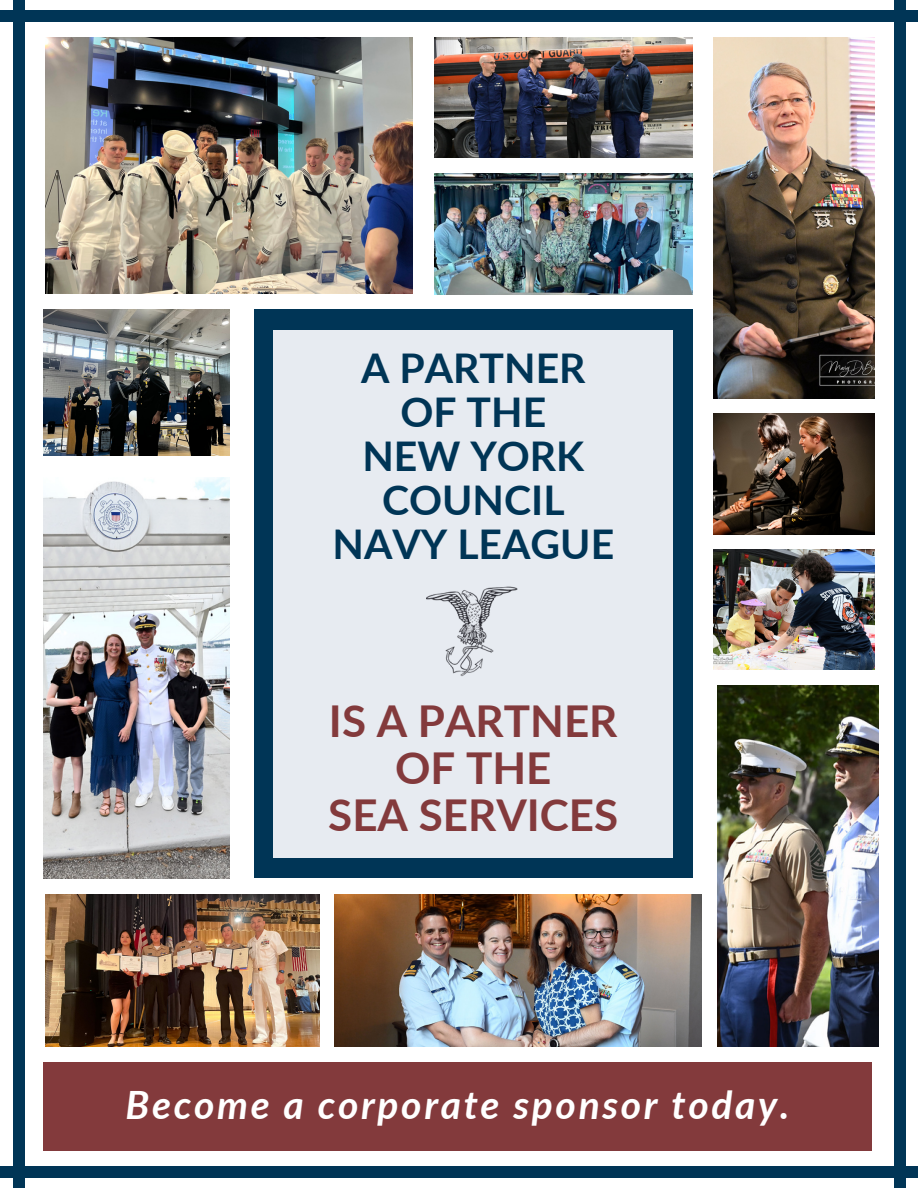
<style>
.page{position:relative;width:918px;height:1188px;background:#fff}
.page>*{position:absolute;margin:0;border:0;box-sizing:border-box;transform-origin:0 0}
.t1{font:700 43.95px/47.2px "Lato";color:#833a3c;text-align:center}
.t2{font:700 40.95px/43.8px "Lato";color:#003556;text-align:center}
.t3{font:italic 700 39px "Lato";letter-spacing:.07em;color:#fff}
</style>
<div class="page">
<img style="left:43px;top:478px;width:187px;height:400px">
<img style="left:46px;top:37px;width:367px;height:257px">
<div style="left:254px;top:310px;width:439px;height:568px;background:#003556"></div>
<div style="left:273px;top:330px;width:400px;height:527px;background:#e7ebf1"></div>
<div style="left:0;top:10px;width:918px;height:11px;background:#003556"></div>
<div style="left:0;top:1166px;width:918px;height:11px;background:#003556"></div>
<div style="left:13px;top:0;width:11px;height:1188px;background:#003556"></div>
<div style="left:894px;top:0;width:11px;height:1188px;background:#003556"></div>
<img style="left:426px;top:586px;width:92px;height:90px">
<img style="left:43px;top:310px;width:187px;height:146px">
<img style="left:434px;top:37px;width:259px;height:121px">
<img style="left:434px;top:174px;width:259px;height:120px">
<img style="left:714px;top:37px;width:161px;height:361px">
<img style="left:714px;top:414px;width:161px;height:120px">
<div style="left:43px;top:1062px;width:829px;height:89px;background:#833a3c"></div>
<img style="left:714px;top:549px;width:161px;height:121px">
<img style="left:717px;top:685px;width:161px;height:361px">
<img style="left:335px;top:895px;width:367px;height:152px">
<img style="left:46px;top:895px;width:273px;height:152px">
<p class="t2" style="left:333px;top:345px;width:283px">A PARTNER<br>OF THE<br>NEW YORK<br>COUNCIL<br>NAVY LEAGUE</p>
<h1 class="t1" style="left:328px;top:696px;width:291px">IS A PARTNER<br>OF THE<br>SEA SERVICES</h1>
<h1 class="t3" style="left:126px;top:1081px;width:665px">Become a corporate sponsor today.</h1>
</div>
